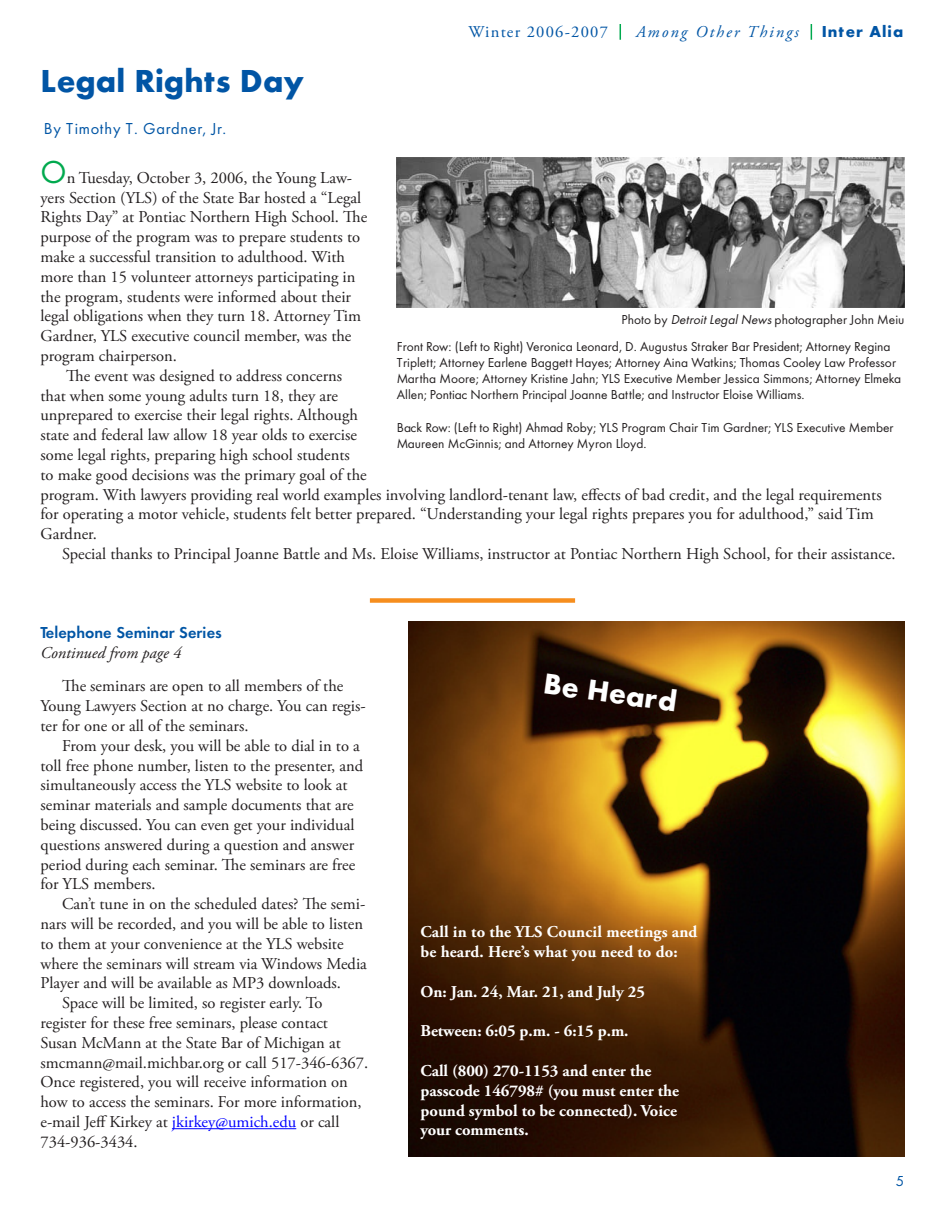
<style>
.page{position:relative;width:945px;height:1215px;background:#fff}
.page>*{position:absolute;margin:0;border:0;box-sizing:border-box;transform-origin:0 0}
.t1{font:33px "Futura Bold DTC";color:#0155a5}
.t2{font:30px "Futura Bold DTC";color:#fff}
.t3{font:16.5px/19.8px "Adobe Garamond Pro";color:#231f20}
.t4{font:700 16.5px/19.8px "Adobe Garamond Pro";color:#fff}
.t5{font:16.5px "Futura Book DTC";letter-spacing:.04em;color:#0155a5}
.t6{font:16.5px "Futura Demi Bold DTC";color:#0155a5}
.t7{font:italic 16.5px "Adobe Garamond Pro";color:#231f20}
.t8{font:italic 16.5px "Adobe Garamond Pro";letter-spacing:.125em;color:#0155a5}
.t9{font:16.5px "Adobe Garamond Pro";letter-spacing:.075em;color:#0155a5}
.t10{font:16.5px "Futura Bold DTC";letter-spacing:.06em;color:#0155a5}
.t11{font:13.5px/16.2px "Futura Book DTC";color:#231f20}
.s1{font-family:"Futura Book DTC";font-size:33px;color:#00a94e}
.s2{font-family:"Futura Book Oblique DTC"}
.s3{color:#00f}
</style>
<div class="page">
<svg style="left:620px;top:24px;width:1px;height:16px"></svg>
<svg style="left:811px;top:24px;width:1px;height:16px"></svg>
<img style="left:397px;top:158px;width:507px;height:149px">
<hr style="left:172px;top:1128px;width:124px;height:1px;background:#00f">
<div style="left:370px;top:598px;width:205px;height:5px;background:#f68e1e"></div>
<img style="left:409px;top:621px;width:495px;height:535px">
<h1 class="t1" style="left:40px;top:62px;width:265px">Legal Rights Day</h1>
<p class="t5" style="left:44px;top:119px;width:184px">By Timothy T. Gardner, Jr.</p>
<p class="t9" style="left:468px;top:22px;width:141px">Winter 2006-2007</p>
<p class="t8" style="left:636px;top:22px;width:164px">Among Other Things</p>
<p class="t10" style="left:822px;top:21px;width:83px">Inter Alia</p>
<p class="t3" style="left:40px;top:168px;width:313px"><span class="s1">O</span>n Tuesday, October 3, 2006, the Young Law-</p>
<p class="t3" style="left:40px;top:188px;width:322px">yers Section (YLS) of the State Bar hosted a “Legal</p>
<p class="t3" style="left:40px;top:208px;width:328px">Rights Day” at Pontiac Northern High School. The</p>
<p class="t3" style="left:40px;top:228px;width:321px">purpose of the program was to prepare students to</p>
<p class="t3" style="left:40px;top:247px;width:306px">make a successful transition to adulthood. With</p>
<p class="t3" style="left:40px;top:267px;width:316px">more than 15 volunteer attorneys participating in</p>
<p class="t3" style="left:40px;top:287px;width:312px">the program, students were informed about their</p>
<p class="t3" style="left:40px;top:307px;width:322px">legal obligations when they turn 18. Attorney Tim</p>
<p class="t3" style="left:40px;top:327px;width:312px">Gardner, YLS executive council member, was the</p>
<p class="t3" style="left:40px;top:346px;width:138px">program chairperson.</p>
<p class="t3" style="left:66px;top:366px;width:277px">The event was designed to address concerns</p>
<p class="t3" style="left:40px;top:386px;width:299px">that when some young adults turn 18, they are</p>
<p class="t3" style="left:40px;top:406px;width:319px">unprepared to exercise their legal rights. Although</p>
<p class="t3" style="left:40px;top:426px;width:318px">state and federal law allow 18 year olds to exercise</p>
<p class="t3" style="left:40px;top:445px;width:311px">some legal rights, preparing high school students</p>
<p class="t3" style="left:40px;top:465px;width:328px">to make good decisions was the primary goal of the</p>
<p class="t3" style="left:40px;top:485px;width:843px">program. With lawyers providing real world examples involving landlord-tenant law, effects of bad credit, and the legal requirements</p>
<p class="t3" style="left:40px;top:505px;width:835px">for operating a motor vehicle, students felt better prepared. “Understanding your legal rights prepares you for adulthood,” said Tim</p>
<p class="t3" style="left:40px;top:525px;width:58px">Gardner.</p>
<p class="t3" style="left:62px;top:544px;width:835px">Special thanks to Principal Joanne Battle and Ms. Eloise Williams, instructor at Pontiac Northern High School, for their assistance.</p>
<p class="t11" style="left:397px;top:306px;width:509px;line-height:27px;text-indent:225px">Photo by <span class="s2">Detroit Legal News</span> photographer John Meiu<br>Front Row: (Left to Right) Veronica Leonard, D. Augustus Straker Bar President; Attorney Regina</p>
<p class="t11" style="left:397px;top:354px;width:506px">Triplett; Attorney Earlene Baggett Hayes; Attorney Aina Watkins; Thomas Cooley Law Professor<br>Martha Moore; Attorney Kristine Jahn; YLS Executive Member Jessica Simmons; Attorney Elmeka<br>Allen; Pontiac Northern Principal Joanne Battle; and Instructor Eloise Williams.</p>
<p class="t11" style="left:397px;top:419px;width:498px">Back Row: (Left to Right) Ahmad Roby; YLS Program Chair Tim Gardner; YLS Executive Member<br>Maureen McGinnis; and Attorney Myron Lloyd.</p>
<p class="t6" style="left:40px;top:623px;width:183px">Telephone Seminar Series</p>
<p class="t7" style="left:40px;top:643px;width:142px">Continued from page 4</p>
<p class="t3" style="left:40px;top:677px;width:327px;text-indent:22px">The seminars are open to all members of the<br>Young Lawyers Section at no charge. You can regis&shy;ter for one or all of the seminars.</p>
<p class="t3" style="left:40px;top:736px;width:324px;text-indent:22px">From your desk, you will be able to dial in to a toll free phone number, listen to the presenter, and simultaneously access the YLS website to look at seminar materials and sample documents that are being discussed. You can even get your individual questions answered during a question and answer period during each seminar. The seminars are free for YLS members.</p>
<p class="t3" style="left:62px;top:895px;width:305px">Can’t tune in on the scheduled dates? The semi-</p>
<p class="t3" style="left:40px;top:915px;width:324px">nars will be recorded, and you will be able to listen</p>
<p class="t3" style="left:40px;top:934px;width:305px">to them at your convenience at the YLS website</p>
<p class="t3" style="left:40px;top:954px;width:328px">where the seminars will stream via Windows Media</p>
<p class="t3" style="left:40px;top:974px;width:302px">Player and will be available as MP3 downloads.</p>
<p class="t3" style="left:62px;top:994px;width:262px">Space will be limited, so register early. To</p>
<p class="t3" style="left:40px;top:1014px;width:289px">register for these free seminars, please contact</p>
<p class="t3" style="left:40px;top:1033px;width:302px">Susan McMann at the State Bar of Michigan at</p>
<p class="t3" style="left:40px;top:1053px;width:329px">smcmann@mail.michbar.org or call 517-346-6367.</p>
<p class="t3" style="left:40px;top:1073px;width:309px">Once registered, you will receive information on</p>
<p class="t3" style="left:40px;top:1093px;width:323px">how to access the seminars. For more information,</p>
<p class="t3" style="left:40px;top:1113px;width:300px">e-mail Jeff Kirkey at <span class="s3">jkirkey@umich.edu</span> or call</p>
<p class="t3" style="left:40px;top:1132px;width:99px">734-936-3434.</p>
<h2 class="t2" style="left:547px;top:665px;width:136px;rotate:8deg">Be Heard</h2>
<p class="t4" style="left:421px;top:923px;width:278px">Call in to the YLS Council meetings and be heard. Here’s what you need to do:</p>
<p class="t4" style="left:421px;top:982px;width:226px">On: Jan. 24, Mar. 21, and July 25</p>
<p class="t4" style="left:421px;top:1022px;width:210px">Between: 6:05 p.m. - 6:15 p.m.</p>
<p class="t4" style="left:421px;top:1061px;width:260px">Call (800) 270-1153 and enter the passcode 146798# (you must enter the pound symbol to be connected). Voice your comments.</p>
</div>
